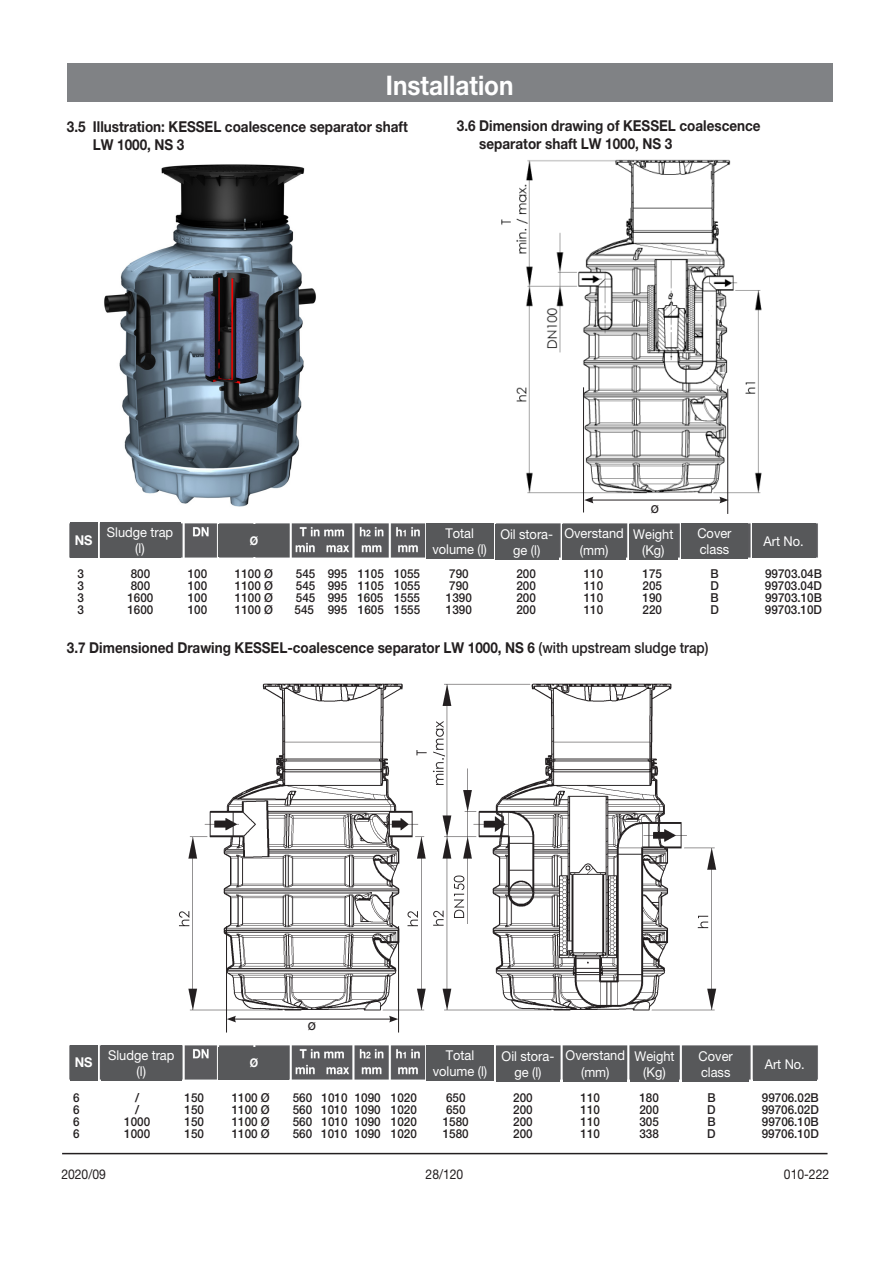
<style>
.page{position:relative;width:893px;height:1263px;background:#fff}
.page>*{position:absolute;margin:0;border:0;box-sizing:border-box;transform-origin:0 0}
.t1{font:700 27px "Helvetica Neue LT Std";color:#fff;scale:.9 1}
.t2{font:700 15px/18px "Helvetica Neue LT Std";color:#231f20;scale:.9 1}
.t3{font:15px "Helvetica Neue LT Std";color:#231f20;scale:.95 1}
.t4{font:13.5px/16.2px "Helvetica Neue LT Std";color:#fff;text-align:center;scale:.95 1}
.t5{font:13.5px "Helvetica Neue LT Std";color:#231f20;scale:.9 1}
.t6{font:700 13.5px "Helvetica Neue LT Std";color:#fff;scale:.95 1}
.t7{font:500 12.3px "Helvetica Neue LT Std";color:#231f20;scale:.95 1}
.t8{font:700 12px "Helvetica Neue LT Std";color:#fff;scale:.9 1}
.s1{font-weight:500}
</style>
<div class="page">
<hr style="left:62px;top:1153px;width:765px;height:1px;background:#231f20">
<div style="left:67px;top:64px;width:765px;height:38px;background:#808285"></div>
<img style="left:69px;top:1045px;width:749px;height:36px">
<div style="left:70px;top:1045px;width:27px;height:35px;background:#57585a"></div>
<div style="left:219px;top:1047px;width:70px;height:32px;background:#57585a"></div>
<div style="left:101px;top:1045px;width:81px;height:36px;background:#57585a"></div>
<div style="left:426px;top:1045px;width:68px;height:36px;background:#57585a"></div>
<div style="left:496px;top:1046px;width:64px;height:36px;background:#57585a"></div>
<div style="left:563px;top:1046px;width:64px;height:35px;background:#57585a"></div>
<div style="left:630px;top:1046px;width:49px;height:36px;background:#57585a"></div>
<div style="left:682px;top:1046px;width:67px;height:36px;background:#57585a"></div>
<div style="left:753px;top:1047px;width:63px;height:34px;background:#57585a"></div>
<img style="left:69px;top:522px;width:749px;height:36px">
<div style="left:70px;top:523px;width:27px;height:35px;background:#57585a"></div>
<div style="left:219px;top:525px;width:70px;height:32px;background:#57585a"></div>
<img style="left:104px;top:164px;width:212px;height:343px">
<img style="left:501px;top:159px;width:261px;height:355px">
<img style="left:179px;top:683px;width:538px;height:333px">
<div style="left:100px;top:522px;width:80px;height:36px;background:#57585a"></div>
<div style="left:426px;top:523px;width:68px;height:36px;background:#57585a"></div>
<div style="left:495px;top:524px;width:64px;height:36px;background:#57585a"></div>
<div style="left:562px;top:524px;width:64px;height:35px;background:#57585a"></div>
<div style="left:629px;top:524px;width:49px;height:36px;background:#57585a"></div>
<div style="left:681px;top:523px;width:67px;height:36px;background:#57585a"></div>
<div style="left:752px;top:524px;width:63px;height:34px;background:#57585a"></div>
<hr style="left:583px;top:387px;width:1px;height:125px;background:#231f20">
<hr style="left:727px;top:389px;width:1px;height:125px;background:#231f20">
<hr style="left:591px;top:500px;width:131px;height:1px;background:#231f20">
<svg style="left:584px;top:497px;width:9px;height:6px"></svg>
<svg style="left:719px;top:497px;width:10px;height:6px"></svg>
<div style="left:651px;top:502px;width:9px;height:14px;background:#fff"></div>
<hr style="left:234px;top:1019px;width:157px;height:1px;background:#231f20">
<svg style="left:227px;top:1016px;width:9px;height:6px"></svg>
<svg style="left:389px;top:1016px;width:9px;height:6px"></svg>
<hr style="left:226px;top:926px;width:1px;height:106px;background:#231f20">
<hr style="left:398px;top:926px;width:1px;height:106px;background:#231f20">
<h1 class="t1" style="left:386px;top:68px;width:143px">Installation</h1>
<p class="t2" style="left:93px;top:117px;width:351px;text-indent:-26px">3.5 Illustration: KESSEL coalescence separator shaft<br>LW 1000, NS 3</p>
<p class="t2" style="left:479px;top:116px;width:314px;text-indent:-22px">3.6 Dimension drawing of KESSEL coalescence separator shaft LW 1000, NS 3</p>
<p class="t3" style="left:651px;top:499px;width:10px">ø</p>
<p class="t4" style="left:107px;top:524px;width:71px">Sludge trap (l)</p>
<p class="t4" style="left:432px;top:525px;width:59px">Total volume (l)</p>
<p class="t4" style="left:500px;top:526px;width:57px">Oil stora&shy;ge (l)</p>
<p class="t4" style="left:564px;top:525px;width:64px">Overstand (mm)</p>
<p class="t4" style="left:633px;top:526px;width:44px">Weight (Kg)</p>
<p class="t4" style="left:697px;top:525px;width:37px;text-align:left">Cover class</p>
<p class="t4" style="left:763px;top:533px;width:44px">Art No.</p>
<p class="t6" style="left:75px;top:532px;width:20px">NS</p>
<p class="t8" style="left:250px;top:533px;width:11px">Ø</p>
<p class="t7" style="left:77px;top:566px;width:8px">3</p>
<p class="t7" style="left:131px;top:566px;width:22px">800</p>
<p class="t7" style="left:188px;top:566px;width:22px">100</p>
<p class="t7" style="left:235px;top:566px;width:41px">1100 Ø</p>
<p class="t7" style="left:296px;top:566px;width:132px">545 995 1105 1055</p>
<p class="t7" style="left:449px;top:566px;width:22px">790</p>
<p class="t7" style="left:516px;top:566px;width:22px">200</p>
<p class="t7" style="left:584px;top:566px;width:22px">110</p>
<p class="t7" style="left:642px;top:566px;width:22px">175</p>
<p class="t7" style="left:710px;top:566px;width:10px">B</p>
<p class="t7" style="left:765px;top:566px;width:61px">99703.04B</p>
<p class="t7" style="left:77px;top:578px;width:8px">3</p>
<p class="t7" style="left:131px;top:578px;width:22px">800</p>
<p class="t7" style="left:188px;top:578px;width:22px">100</p>
<p class="t7" style="left:235px;top:578px;width:41px">1100 Ø</p>
<p class="t7" style="left:296px;top:578px;width:132px">545 995 1105 1055</p>
<p class="t7" style="left:449px;top:578px;width:22px">790</p>
<p class="t7" style="left:516px;top:578px;width:22px">200</p>
<p class="t7" style="left:584px;top:578px;width:22px">110</p>
<p class="t7" style="left:643px;top:578px;width:22px">205</p>
<p class="t7" style="left:710px;top:578px;width:10px">D</p>
<p class="t7" style="left:765px;top:578px;width:62px">99703.04D</p>
<p class="t7" style="left:77px;top:590px;width:8px">3</p>
<p class="t7" style="left:127px;top:590px;width:29px">1600</p>
<p class="t7" style="left:188px;top:590px;width:22px">100</p>
<p class="t7" style="left:235px;top:590px;width:41px">1100 Ø</p>
<p class="t7" style="left:296px;top:590px;width:132px">545 995 1605 1555</p>
<p class="t7" style="left:446px;top:590px;width:29px">1390</p>
<p class="t7" style="left:516px;top:590px;width:22px">200</p>
<p class="t7" style="left:584px;top:590px;width:22px">110</p>
<p class="t7" style="left:642px;top:590px;width:22px">190</p>
<p class="t7" style="left:710px;top:590px;width:10px">B</p>
<p class="t7" style="left:765px;top:590px;width:61px">99703.10B</p>
<p class="t7" style="left:77px;top:602px;width:8px">3</p>
<p class="t7" style="left:127px;top:602px;width:29px">1600</p>
<p class="t7" style="left:188px;top:602px;width:22px">100</p>
<p class="t7" style="left:235px;top:602px;width:41px">1100 Ø</p>
<p class="t7" style="left:294px;top:602px;width:134px">545 995 1605 1555</p>
<p class="t7" style="left:446px;top:602px;width:29px">1390</p>
<p class="t7" style="left:516px;top:602px;width:22px">200</p>
<p class="t7" style="left:584px;top:602px;width:22px">110</p>
<p class="t7" style="left:643px;top:602px;width:22px">220</p>
<p class="t7" style="left:710px;top:602px;width:10px">D</p>
<p class="t7" style="left:765px;top:602px;width:62px">99703.10D</p>
<p class="t2" style="left:67px;top:638px;width:714px">3.7 Dimensioned Drawing KESSEL-coalescence separator LW 1000, NS 6 <span class="s1">(with upstream sludge trap)</span></p>
<p class="t3" style="left:308px;top:1016px;width:10px">ø</p>
<p class="t4" style="left:108px;top:1047px;width:71px">Sludge trap (l)</p>
<p class="t4" style="left:433px;top:1047px;width:59px">Total volume (l)</p>
<p class="t4" style="left:502px;top:1048px;width:57px">Oil stora&shy;ge (l)</p>
<p class="t4" style="left:566px;top:1047px;width:64px">Overstand (mm)</p>
<p class="t4" style="left:634px;top:1048px;width:44px">Weight (Kg)</p>
<p class="t4" style="left:699px;top:1048px;width:37px;text-align:left">Cover class</p>
<p class="t4" style="left:765px;top:1056px;width:44px">Art No.</p>
<p class="t6" style="left:75px;top:1054px;width:20px">NS</p>
<p class="t8" style="left:250px;top:1056px;width:11px">Ø</p>
<p class="t7" style="left:73px;top:1090px;width:8px">6</p>
<p class="t7" style="left:135px;top:1090px;width:6px">/</p>
<p class="t7" style="left:184px;top:1090px;width:22px">150</p>
<p class="t7" style="left:232px;top:1090px;width:41px">1100 Ø</p>
<p class="t7" style="left:293px;top:1090px;width:132px">560 1010 1090 1020</p>
<p class="t7" style="left:446px;top:1090px;width:22px">650</p>
<p class="t7" style="left:513px;top:1090px;width:22px">200</p>
<p class="t7" style="left:581px;top:1090px;width:22px">110</p>
<p class="t7" style="left:639px;top:1090px;width:22px">180</p>
<p class="t7" style="left:707px;top:1090px;width:10px">B</p>
<p class="t7" style="left:762px;top:1090px;width:61px">99706.02B</p>
<p class="t7" style="left:73px;top:1102px;width:8px">6</p>
<p class="t7" style="left:135px;top:1102px;width:6px">/</p>
<p class="t7" style="left:184px;top:1102px;width:22px">150</p>
<p class="t7" style="left:232px;top:1102px;width:41px">1100 Ø</p>
<p class="t7" style="left:293px;top:1102px;width:132px">560 1010 1090 1020</p>
<p class="t7" style="left:446px;top:1102px;width:22px">650</p>
<p class="t7" style="left:513px;top:1102px;width:22px">200</p>
<p class="t7" style="left:581px;top:1102px;width:22px">110</p>
<p class="t7" style="left:639px;top:1102px;width:22px">200</p>
<p class="t7" style="left:707px;top:1102px;width:10px">D</p>
<p class="t7" style="left:762px;top:1102px;width:62px">99706.02D</p>
<p class="t7" style="left:73px;top:1114px;width:8px">6</p>
<p class="t7" style="left:124px;top:1114px;width:29px">1000</p>
<p class="t7" style="left:184px;top:1114px;width:22px">150</p>
<p class="t7" style="left:232px;top:1114px;width:41px">1100 Ø</p>
<p class="t7" style="left:293px;top:1114px;width:132px">560 1010 1090 1020</p>
<p class="t7" style="left:443px;top:1114px;width:29px">1580</p>
<p class="t7" style="left:513px;top:1114px;width:22px">200</p>
<p class="t7" style="left:581px;top:1114px;width:22px">110</p>
<p class="t7" style="left:639px;top:1114px;width:22px">305</p>
<p class="t7" style="left:707px;top:1114px;width:10px">B</p>
<p class="t7" style="left:762px;top:1114px;width:61px">99706.10B</p>
<p class="t7" style="left:73px;top:1126px;width:8px">6</p>
<p class="t7" style="left:124px;top:1126px;width:29px">1000</p>
<p class="t7" style="left:184px;top:1126px;width:22px">150</p>
<p class="t7" style="left:232px;top:1126px;width:41px">1100 Ø</p>
<p class="t7" style="left:293px;top:1126px;width:132px">560 1010 1090 1020</p>
<p class="t7" style="left:443px;top:1126px;width:29px">1580</p>
<p class="t7" style="left:513px;top:1126px;width:22px">200</p>
<p class="t7" style="left:581px;top:1126px;width:22px">110</p>
<p class="t7" style="left:639px;top:1126px;width:22px">338</p>
<p class="t7" style="left:707px;top:1126px;width:10px">D</p>
<p class="t7" style="left:762px;top:1126px;width:62px">99706.10D</p>
<p class="t5" style="left:61px;top:1166px;width:51px">2020/09</p>
<p class="t5" style="left:426px;top:1166px;width:44px">28/120</p>
<p class="t5" style="left:784px;top:1166px;width:52px">010-222</p>
</div>
